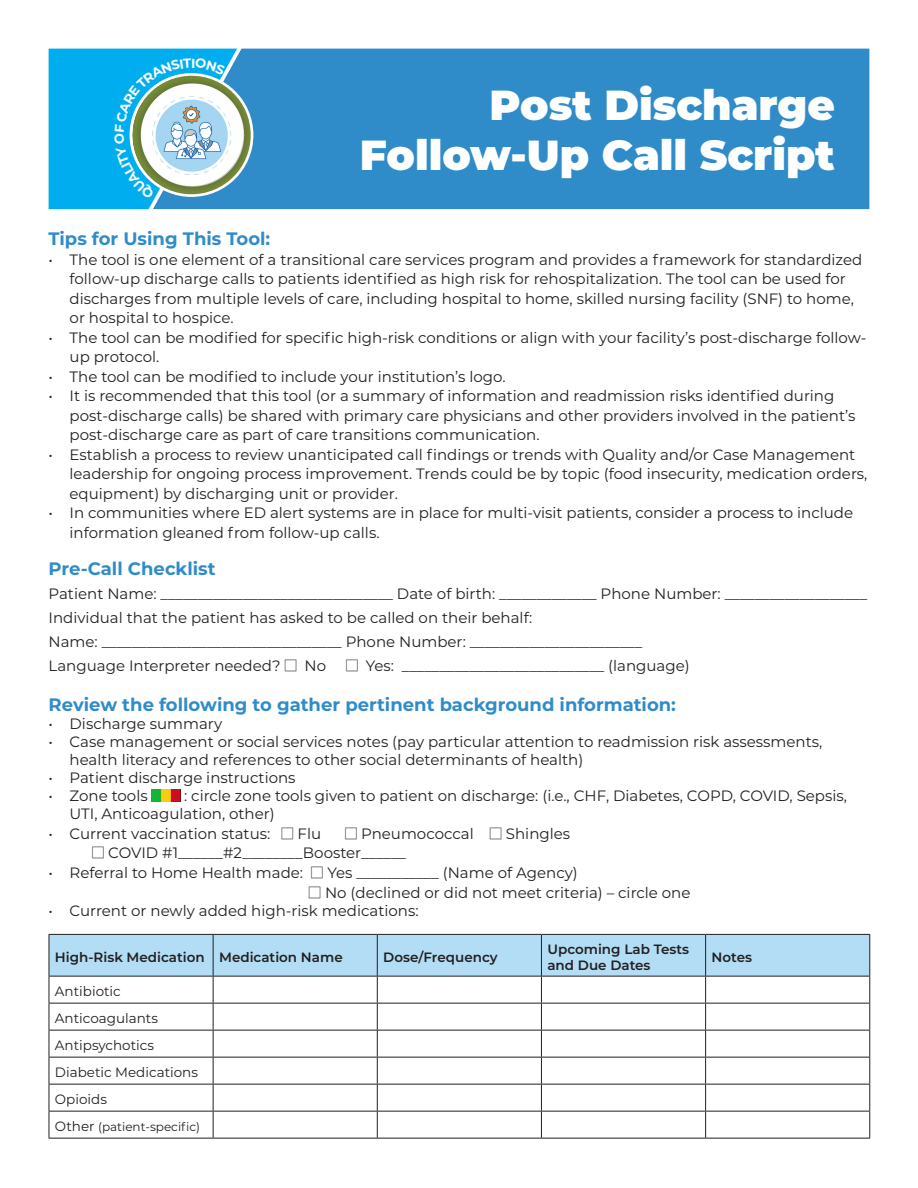
<style>
.page{position:relative;width:918px;height:1188px;background:#fff}
.page>*{position:absolute;margin:0;border:0;box-sizing:border-box;transform-origin:0 0}
.t1{font:900 42px/50.4px "Montserrat";color:#fff;text-align:right}
.t2{font:700 18px "Montserrat";color:#2f8cc9}
.t3{font:15px/19.5px "Montserrat";color:#231f20}
.t4{font:600 13.5px/16.2px "Montserrat";color:#231f20}
.t5{font:13.5px "Montserrat";color:#231f20}
.t6{font:12px "Montserrat";color:#231f20}
.s1{font-size:13.5px}
</style>
<div class="page">
<div style="left:237px;top:49px;width:632px;height:160px;background:#2f8cc9"></div>
<img style="left:132px;top:76px;width:119px;height:118px;border-radius:59px">
<img style="left:152px;top:789px;width:28px;height:12px">
<svg style="left:49px;top:934px;width:821px;height:204px"></svg>
<hr style="left:49px;top:1138px;width:164px;height:1px;background:#231f20">
<hr style="left:213px;top:1138px;width:164px;height:1px;background:#231f20">
<hr style="left:377px;top:1138px;width:164px;height:1px;background:#231f20">
<hr style="left:541px;top:1138px;width:165px;height:1px;background:#231f20">
<hr style="left:706px;top:1138px;width:164px;height:1px;background:#231f20">
<svg style="left:49px;top:49px;width:188px;height:160px"></svg>
<p class="t1" style="left:360px;top:77px;width:476px">Post Discharge<br>Follow-Up Call Script</p>
<p class="t2" style="left:49px;top:226px;width:223px">Tips for Using This Tool:</p>
<p class="t3" style="left:70px;top:249px;width:794px;text-indent:-21px">• The tool is one element of a transitional care services program and provides a framework for standardized follow-up discharge calls to patients identified as high risk for rehospitalization. The tool can be used for discharges from multiple levels of care, including hospital to home, skilled nursing facility (SNF) to home, or hospital to hospice.</p>
<p class="t3" style="left:70px;top:327px;width:798px;text-indent:-21px">• The tool can be modified for specific high-risk conditions or align with your facility’s post-discharge follow&shy;up protocol.</p>
<p class="t3" style="left:49px;top:366px;width:458px">• The tool can be modified to include your institution’s logo.</p>
<p class="t3" style="left:70px;top:386px;width:787px;text-indent:-21px">• It is recommended that this tool (or a summary of information and readmission risks identified during post-discharge calls) be shared with primary care physicians and other providers involved in the patient’s post-discharge care as part of care transitions communication.</p>
<p class="t3" style="left:70px;top:444px;width:799px;text-indent:-21px">• Establish a process to review unanticipated call findings or trends with Quality and/or Case Management leadership for ongoing process improvement. Trends could be by topic (food insecurity, medication orders, equipment) by discharging unit or provider.</p>
<p class="t3" style="left:70px;top:503px;width:785px;text-indent:-21px">• In communities where ED alert systems are in place for multi-visit patients, consider a process to include information gleaned from follow-up calls.</p>
<p class="t2" style="left:49px;top:556px;width:169px">Pre-Call Checklist</p>
<p class="t3" style="left:49px;top:584px;width:820px">Patient Name: _______________________________ Date of birth: _____________ Phone Number: ___________________</p>
<p class="t3" style="left:49px;top:608px;width:485px">Individual that the patient has asked to be called on their behalf:</p>
<p class="t3" style="left:49px;top:632px;width:595px">Name: ________________________________ Phone Number: _______________________</p>
<p class="t3" style="left:49px;top:656px;width:233px">Language Interpreter needed?</p>
<p class="t3" style="left:305px;top:656px;width:23px">No</p>
<p class="t3" style="left:366px;top:656px;width:326px">Yes: ___________________________ (language)</p>
<p class="t2" style="left:49px;top:691px;width:629px">Review the following to gather pertinent background information:</p>
<p class="t3" style="left:49px;top:713px;width:175px">• Discharge summary</p>
<p class="t3" style="left:70px;top:732px;width:754px;line-height:18px;text-indent:-21px">• Case management or social services notes (pay particular attention to readmission risk assessments, health literacy and references to other social determinants of health)</p>
<p class="t3" style="left:49px;top:767px;width:249px">• Patient discharge instructions</p>
<p class="t3" style="left:49px;top:785px;width:101px">• Zone tools</p>
<p class="t3" style="left:70px;top:786px;width:779px;line-height:18px;text-indent:115px">: circle zone tools given to patient on discharge: (i.e., CHF, Diabetes, COPD, COVID, Sepsis,<br>UTI, Anticoagulation, other)</p>
<p class="t3" style="left:49px;top:823px;width:223px">• Current vaccination status:</p>
<p class="t3" style="left:298px;top:823px;width:25px">Flu</p>
<p class="t3" style="left:361px;top:823px;width:114px">Pneumococcal</p>
<p class="t3" style="left:506px;top:823px;width:66px">Shingles</p>
<p class="t3" style="left:108px;top:843px;width:299px">COVID #1______#2________Booster______</p>
<p class="t3" style="left:49px;top:863px;width:256px">• Referral to Home Health made:</p>
<p class="t3" style="left:327px;top:863px;width:252px">Yes ___________ (Name of Agency)</p>
<p class="t3" style="left:325px;top:882px;width:367px">No (declined or did not meet criteria) – circle one</p>
<p class="t3" style="left:49px;top:900px;width:371px">• Current or newly added high-risk medications:</p>
<p class="t4" style="left:55px;top:948px;width:151px">High-Risk Medication</p>
<p class="t4" style="left:219px;top:948px;width:125px">Medication Name</p>
<p class="t4" style="left:383px;top:948px;width:116px">Dose/Frequency</p>
<p class="t4" style="left:547px;top:940px;width:143px">Upcoming Lab Tests and Due Dates</p>
<p class="t4" style="left:712px;top:948px;width:42px">Notes</p>
<p class="t5" style="left:55px;top:982px;width:67px">Antibiotic</p>
<p class="t5" style="left:55px;top:1009px;width:104px">Anticoagulants</p>
<p class="t5" style="left:55px;top:1036px;width:101px">Antipsychotics</p>
<p class="t5" style="left:55px;top:1063px;width:145px">Diabetic Medications</p>
<p class="t5" style="left:55px;top:1090px;width:53px">Opioids</p>
<p class="t6" style="left:55px;top:1119px;width:147px"><span class="s1">Other</span> (patient-specific)</p>
</div>
